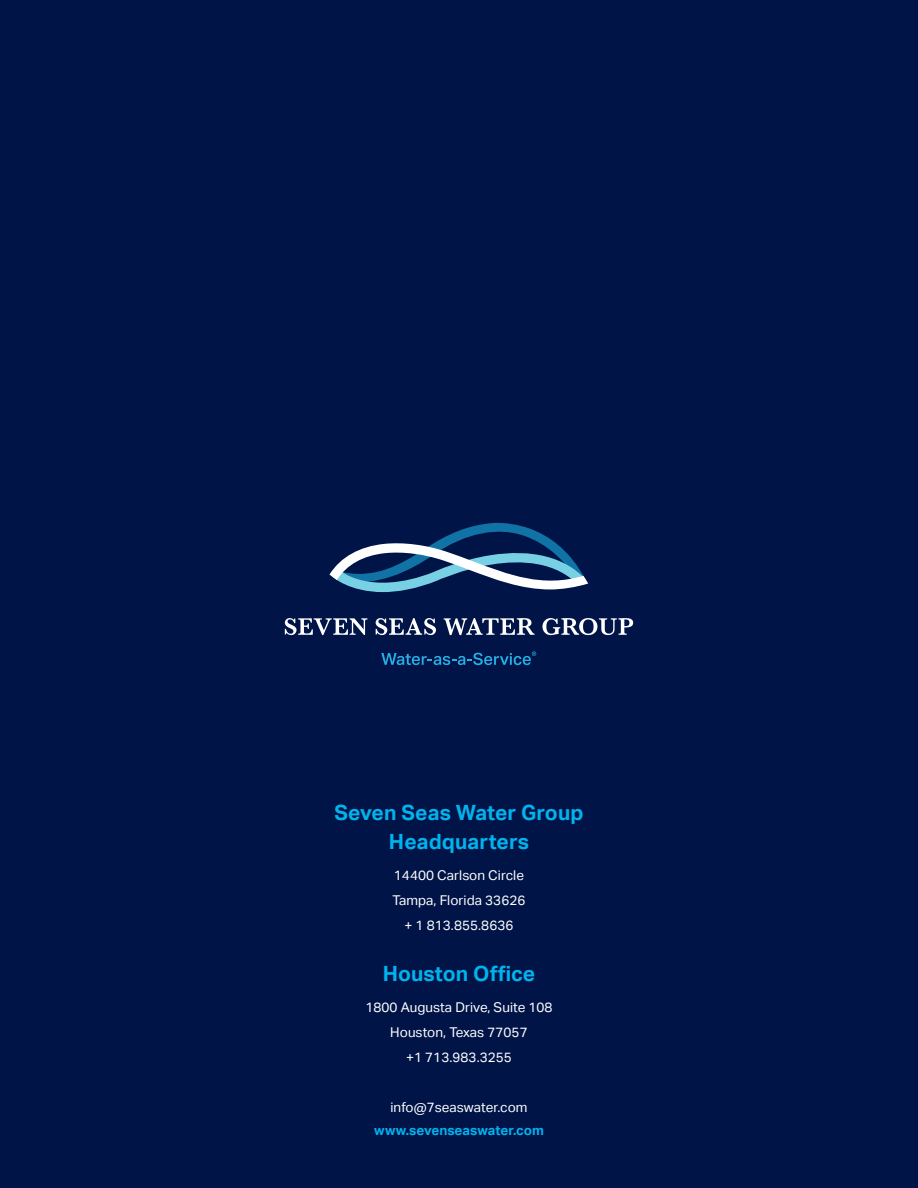
<style>
.page{position:relative;width:918px;height:1188px;background:#001447}
.page>*{position:absolute;margin:0;border:0;box-sizing:border-box;transform-origin:0 0}
.t1{font:700 21px/28.5px "Aktiv Grotesk";letter-spacing:.005em;color:#00b3ee;text-align:center}
.t2{font:13.5px "Aktiv Grotesk";letter-spacing:.005em;color:#fff}
.t3{font:700 13.5px "Aktiv Grotesk";letter-spacing:.005em;color:#00b3ee}
</style>
<div class="page">
<svg style="left:285px;top:618px;width:82px;height:17px"></svg>
<svg style="left:376px;top:618px;width:60px;height:17px"></svg>
<svg style="left:444px;top:618px;width:91px;height:17px"></svg>
<svg style="left:542px;top:618px;width:91px;height:17px"></svg>
<svg style="left:381px;top:651px;width:155px;height:14px"></svg>
<svg style="left:329px;top:523px;width:259px;height:69px"></svg>
<p class="t1" style="left:334px;top:799px;width:251px">Seven Seas Water Group<br>Headquarters</p>
<p class="t2" style="left:394px;top:868px;width:132px">14400 Carlson Circle</p>
<p class="t2" style="left:393px;top:892px;width:134px">Tampa, Florida 33626</p>
<p class="t2" style="left:405px;top:917px;width:110px">+ 1 813.855.8636</p>
<p class="t1" style="left:383px;top:959px;width:154px">Houston Office</p>
<p class="t2" style="left:365px;top:1000px;width:189px">1800 Augusta Drive, Suite 108</p>
<p class="t2" style="left:390px;top:1024px;width:139px">Houston, Texas 77057</p>
<p class="t2" style="left:406px;top:1049px;width:107px">+1 713.983.3255</p>
<p class="t2" style="left:390px;top:1099px;width:139px">info@7seaswater.com</p>
<p class="t3" style="left:374px;top:1123px;width:171px">www.sevenseaswater.com</p>
</div>
